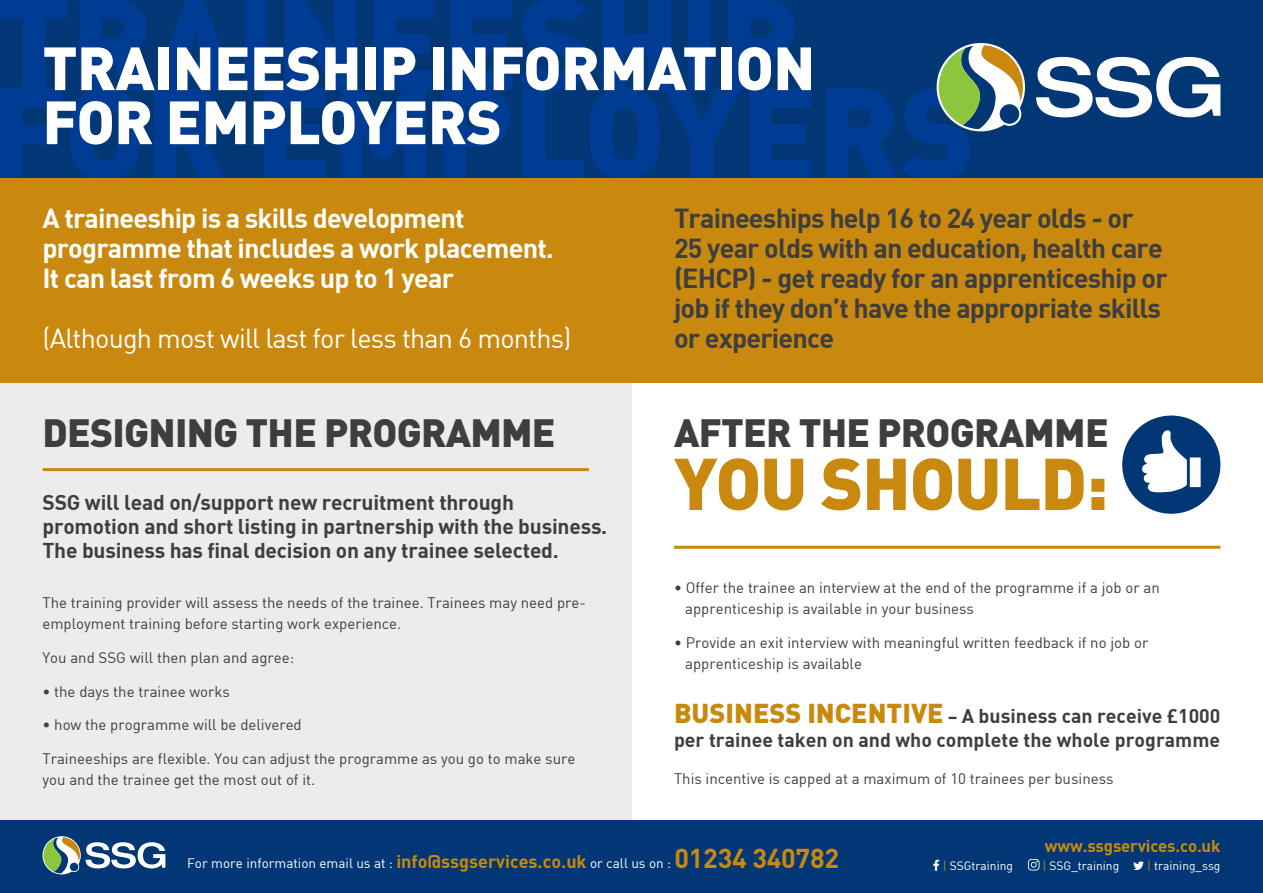
<style>
.page{position:relative;width:1263px;height:893px;background:#fff}
.page>*{position:absolute;margin:0;border:0;box-sizing:border-box;transform-origin:0 0}
.t1{font:900 72px "DIN";letter-spacing:-.02em;color:#c8890e}
.t2{font:900 60px/54px "DIN";letter-spacing:-.01em;color:#fff}
.t3{font:900 39px "DIN";letter-spacing:-.02em;color:#3e3e3f}
.t4{font:27px/30px "DIN Bold";letter-spacing:-.03em;color:#3e3e3f}
.t5{font:27px/30px "DIN Bold";letter-spacing:-.03em;color:#fff}
.t6{font:27px "DIN";letter-spacing:-.03em;color:#fff}
.t7{font:21px/24px "DIN Bold";letter-spacing:-.01em;color:#3e3e3f}
.t8{font:19.5px/24px "DIN Bold";color:#3e3e3f}
.t9{font:16.8px "DIN Bold";letter-spacing:-.01em;color:#c8890e}
.t10{font:15px/21px "DIN";color:#3e3e3f}
.t11{font:13.5px "DIN";color:#fff}
.t12{font:12px "DIN";color:#fff}
.t13{font:12px "DIN Regular Alternate";color:#fff}
.s1{font-family:"DIN";font-weight:900;font-size:27px;color:#c8890e}
.s2{font-size:18px}
.s3{font-family:"DIN Bold";font-size:18px;color:#c8890e}
.s4{font-weight:700;font-size:27px;color:#c8890e}
.s5{font-family:"DIN";color:#c8890e}
.s6{color:#c8890e}
</style>
<div class="page">
<div style="left:0;top:0;width:1263px;height:179px;background:#013775"></div>
<svg style="left:0;top:0;width:795px;height:88px;fill:#003c93"></svg>
<svg style="left:0;top:88px;width:970px;height:91px;fill:#003c93"></svg>
<div style="left:0;top:383px;width:631px;height:510px;background:#ececec"></div>
<div style="left:0;top:179px;width:1263px;height:204px;background:#c8890e"></div>
<hr style="left:674px;top:546px;width:546px;height:3px;background:#c8890e">
<hr style="left:43px;top:468px;width:546px;height:3px;background:#c8890e">
<svg style="left:1036px;top:57px;width:184px;height:60px"></svg>
<svg style="left:936px;top:43px;width:89px;height:88px"></svg>
<div style="left:1000px;top:104px;width:19px;height:20px;background:#013775;border-radius:50%"></div>
<div style="left:0;top:821px;width:1263px;height:72px;background:#013775"></div>
<svg style="left:43px;top:836px;width:122px;height:38px"></svg>
<div style="left:70px;top:863px;width:8px;height:8px;background:#013775;border-radius:50%"></div>
<div style="left:1122px;top:415px;width:98px;height:99px;background:#013775;border-radius:50%"></div>
<svg style="left:1142px;top:430px;width:59px;height:62px"></svg>
<svg style="left:1028px;top:859px;width:11px;height:11px"></svg>
<h2 class="t2" style="left:43px;top:38px;width:774px">TRAINEESHIP INFORMATION<br>FOR EMPLOYERS</h2>
<h3 class="t5" style="left:43px;top:202px;width:513px">A traineeship is a skills development programme that includes a work placement.<br>It can last from 6 weeks up to 1 year</h3>
<h3 class="t6" style="left:43px;top:322px;width:530px">(Although most will last for less than 6 months)</h3>
<h3 class="t4" style="left:674px;top:202px;width:495px">Traineeships help 16 to 24 year olds - or 25 year olds with an education, health care (EHCP) - get ready for an apprenticeship or job if they don’t have the appropriate skills or experience</h3>
<h3 class="t3" style="left:43px;top:407px;width:515px">DESIGNING THE PROGRAMME</h3>
<h3 class="t3" style="left:674px;top:407px;width:436px">AFTER THE PROGRAMME</h3>
<h3 class="t7" style="left:43px;top:489px;width:473px">SSG will lead on/support new recruitment through</h3>
<h3 class="t7" style="left:43px;top:513px;width:566px">promotion and short listing in partnership with the business.<br>The business has final decision on any trainee selected.</h3>
<p class="t10" style="left:43px;top:592px;width:545px">The training provider will assess the needs of the trainee. Trainees may need pre&shy;employment training before starting work experience.</p>
<p class="t10" style="left:43px;top:647px;width:253px">You and SSG will then plan and agree:</p>
<p class="t10" style="left:43px;top:680px;width:189px">• the days the trainee works</p>
<p class="t10" style="left:43px;top:714px;width:261px">• how the programme will be delivered</p>
<p class="t10" style="left:43px;top:748px;width:534px">Traineeships are flexible. You can adjust the programme as you go to make sure you and the trainee get the most out of it.</p>
<h1 class="t1" style="left:674px;top:436px;width:436px">YOU SHOULD:</h1>
<p class="t10" style="left:685px;top:577px;width:476px;text-indent:-11px">• Offer the trainee an interview at the end of the programme if a job or an apprenticeship is available in your business</p>
<p class="t10" style="left:685px;top:631px;width:465px;text-indent:-11px">• Provide an exit interview with meaningful written feedback if no job or apprenticeship is available</p>
<h3 class="t8" style="left:674px;top:703px;width:548px"><span class="s1">BUSINESS INCENTIVE</span> <span class="s2">–</span> A business can receive £1000 per trainee taken on and who complete the whole programme</h3>
<p class="t10" style="left:674px;top:768px;width:441px">This incentive is capped at a maximum of 10 trainees per business</p>
<p class="t11" style="left:187px;top:854px;width:653px">For more information email us at : <span class="s3">info@ssgservices.co.uk</span> or call us on : <span class="s4">01234 340782</span></p>
<p class="t9" style="left:1045px;top:834px;width:177px">www.ssgservices.co.uk</p>
<p class="t13" style="left:943px;top:858px;width:72px"><span class="s5">|</span> SSGtraining</p>
<p class="t12" style="left:1042px;top:858px;width:78px"><span class="s6">|</span> SSG_training</p>
<p class="t12" style="left:1147px;top:858px;width:75px"><span class="s6">|</span> training_ssg</p>
</div>
